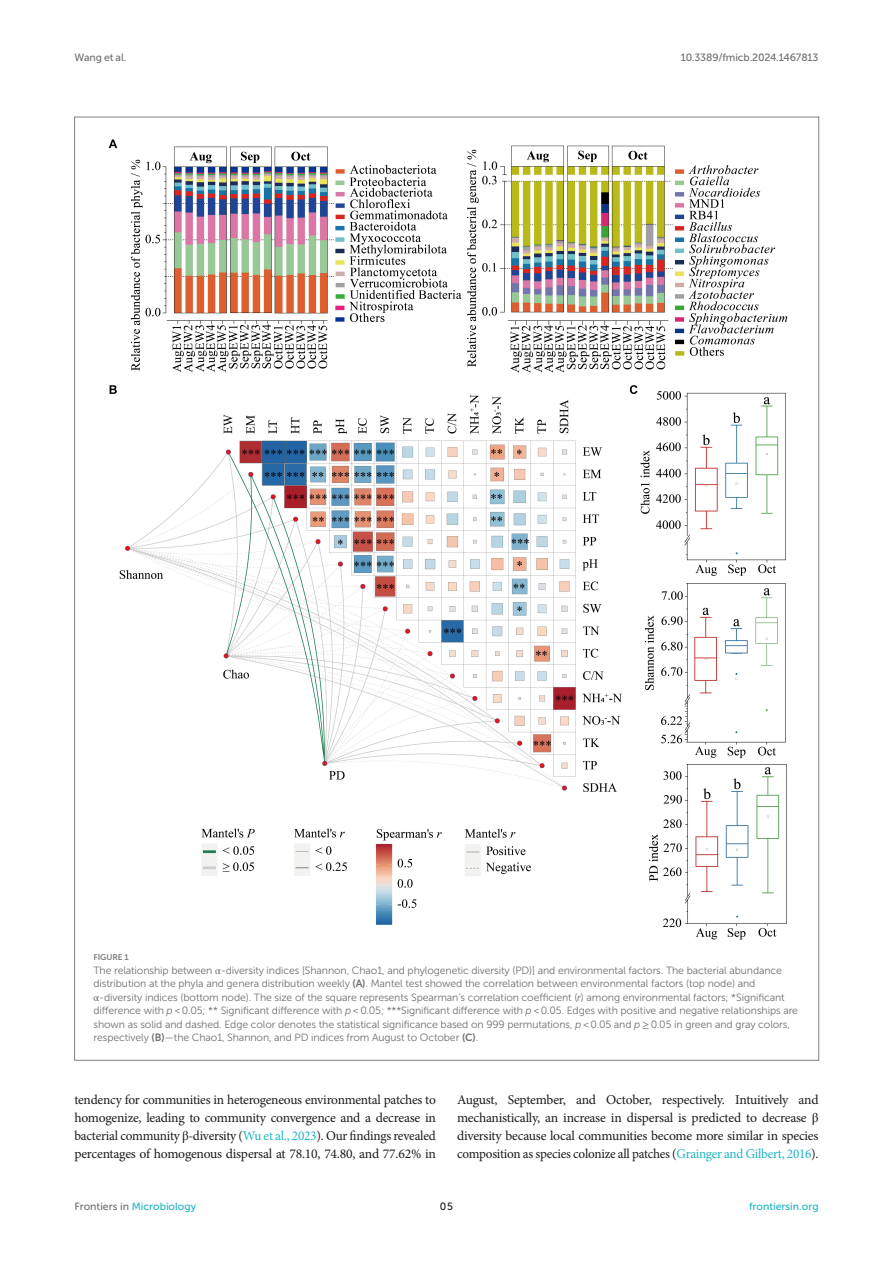
<style>
.page{position:relative;width:893px;height:1263px;background:#fff}
.page>*{position:absolute;margin:0;border:0;box-sizing:border-box;transform-origin:0 0}
.TEXT{font:13.5px/18px "Minion Pro";letter-spacing:-.02em;color:#1b1c1b;text-align:justify}
.FIG_LEG{font:10.5px/13.5px "Museo Sans 300";letter-spacing:-.01em;color:#706f70}
.t1{font:10.5px "Museo Sans 500";color:#1db5c3}
.t2{font:10.5px "Museo Sans 500";letter-spacing:-.015em;color:#706f70}
.t3{font:10.5px "Museo Sans 500";color:#1b1c1b}
.FIG_HD{font:8.25px "Museo Sans 700";letter-spacing:-.01em;color:#7e7f7f}
.s1{font-family:"STIX General"}
.s2{font-family:"Museo Sans 700"}
.s3{font-style:italic}
.s4{color:#1db5c3}
.s5{color:#706f70}
</style>
<div class="page">
<img style="left:108px;top:139px;width:680px;height:801px">
<p class="t2" style="left:74px;top:51px;width:53px">Wang et al.</p>
<p class="t2" style="left:681px;top:51px;width:139px">10.3389/fmicb.2024.1467813</p>
<p class="FIG_HD" style="left:94px;top:953px;width:37px">FIGURE 1</p>
<p class="FIG_LEG" style="left:94px;top:963px;width:706px">The relationship between <span class="s1">α</span>-diversity indices [Shannon, Chao1, and phylogenetic diversity (PD)] and environmental factors. The bacterial abundance distribution at the phyla and genera distribution weekly <span class="s2">(A)</span>. Mantel test showed the correlation between environmental factors (top node) and <span class="s1">α</span>-diversity indices (bottom node). The size of the square represents Spearman’s correlation coefficient (<span class="s3">r</span>) among environmental factors; *Significant difference with <span class="s3">p</span> &lt; 0.05; ** Significant difference with <span class="s3">p</span> &lt; 0.05; ***Significant difference with <span class="s3">p</span> &lt; 0.05. Edges with positive and negative relationships are shown as solid and dashed. Edge color denotes the statistical significance based on 999 permutations, <span class="s3">p</span> &lt; 0.05 and <span class="s3">p</span> <span class="s1">≥</span> 0.05 in green and gray colors, respectively <span class="s2">(B)</span>—the Chao1, Shannon, and PD indices from August to October <span class="s2">(C)</span>.</p>
<p class="TEXT" style="left:74px;top:1091px;width:363px">tendency for communities in heterogeneous environmental patches to homogenize, leading to community convergence and a decrease in bacterial community <span class="s1">β</span>-diversity (<span class="s4">Wu et al., 2023</span>). Our findings revealed percentages of homogenous dispersal at 78.10, 74.80, and 77.62% in</p>
<p class="TEXT" style="left:457px;top:1091px;width:363px">August, September, and October, respectively. Intuitively and mechanistically, an increase in dispersal is predicted to decrease <span class="s1">β </span>diversity because local communities become more similar in species composition as species colonize all patches (<span class="s4">Grainger and Gilbert, 2016</span>).</p>
<p class="t1" style="left:74px;top:1200px;width:123px"><span class="s5">Frontiers in</span> Microbiology</p>
<p class="t3" style="left:440px;top:1200px;width:14px">05</p>
<p class="t1" style="left:749px;top:1200px;width:71px">frontiersin.org</p>
</div>
